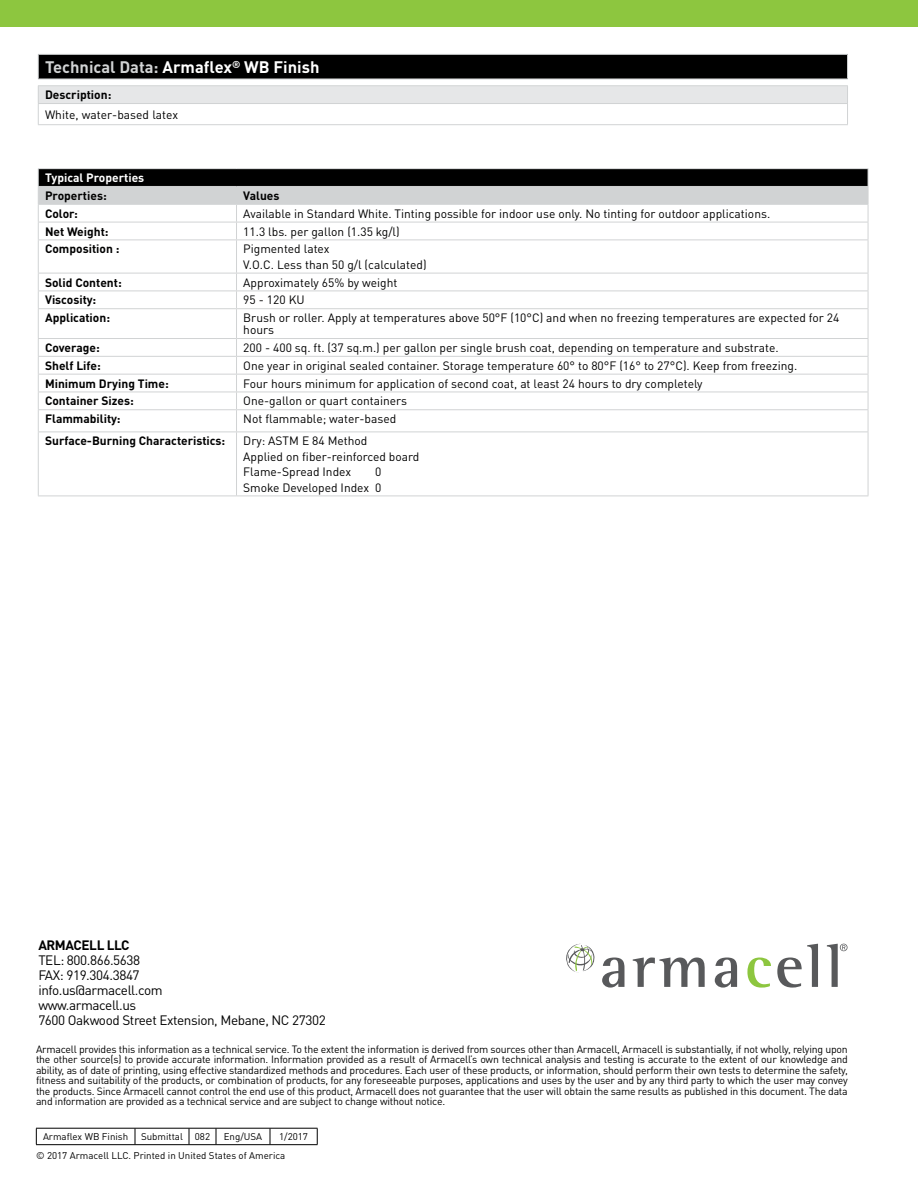
<style>
.page{position:relative;width:918px;height:1188px;background:#fff}
.page>*{position:absolute;margin:0;border:0;box-sizing:border-box;transform-origin:0 0}
.t1{font:700 16.5px "DINOT";color:#fff}
.t2{font:13.5px/15px "DINOT";letter-spacing:-.03em;color:#000}
.t3{font:700 13.5px "DINOT";letter-spacing:-.03em;color:#000}
.t4{font:12px/15.5px "DINOT";color:#000}
.t5{font:700 12px "DINOT";color:#000}
.t6{font:700 12px "DINOT";color:#fff}
.t7{font:10.5px/10.5px "DINOT";letter-spacing:-.02em;color:#000;text-align:justify}
.t8{font:9.75px "DINOT";color:#000}
.t9{font:9.6px "DINOT";color:#000}
.s1{color:#d1d3d4}
</style>
<div class="page">
<div style="left:38px;top:54px;width:810px;height:25px;background:#000"></div>
<hr style="left:38px;top:54px;width:810px;height:1px;background:#d1d3d4">
<svg style="left:38px;top:55px;width:1px;height:24px"></svg>
<svg style="left:847px;top:55px;width:1px;height:24px"></svg>
<hr style="left:38px;top:79px;width:810px;height:1px;background:#d1d3d4">
<div style="left:38px;top:86px;width:810px;height:18px;background:#e6e7e8"></div>
<hr style="left:38px;top:85px;width:810px;height:1px;background:#d1d3d4">
<hr style="left:38px;top:103px;width:810px;height:1px;background:#d1d3d4">
<svg style="left:38px;top:86px;width:1px;height:38px"></svg>
<svg style="left:847px;top:86px;width:1px;height:38px"></svg>
<hr style="left:38px;top:124px;width:810px;height:1px;background:#d1d3d4">
<hr style="left:38px;top:168px;width:199px;height:1px;background:#d1d3d4">
<hr style="left:237px;top:168px;width:631px;height:1px;background:#d1d3d4">
<svg style="left:38px;top:169px;width:831px;height:71px"></svg>
<hr style="left:38px;top:240px;width:199px;height:1px;background:#d1d3d4">
<hr style="left:38px;top:240px;width:1px;height:33px;background:#d1d3d4">
<hr style="left:237px;top:240px;width:631px;height:1px;background:#d1d3d4">
<hr style="left:236px;top:240px;width:1px;height:33px;background:#d1d3d4">
<hr style="left:868px;top:240px;width:1px;height:33px;background:#d1d3d4">
<hr style="left:38px;top:273px;width:199px;height:1px;background:#d1d3d4">
<hr style="left:237px;top:273px;width:631px;height:1px;background:#d1d3d4">
<hr style="left:38px;top:291px;width:199px;height:1px;background:#d1d3d4">
<hr style="left:237px;top:291px;width:631px;height:1px;background:#d1d3d4">
<hr style="left:38px;top:308px;width:199px;height:1px;background:#d1d3d4">
<hr style="left:237px;top:308px;width:631px;height:1px;background:#d1d3d4">
<hr style="left:38px;top:338px;width:199px;height:1px;background:#d1d3d4">
<hr style="left:237px;top:338px;width:631px;height:1px;background:#d1d3d4">
<hr style="left:38px;top:356px;width:199px;height:1px;background:#d1d3d4">
<hr style="left:237px;top:356px;width:631px;height:1px;background:#d1d3d4">
<hr style="left:38px;top:374px;width:199px;height:1px;background:#d1d3d4">
<hr style="left:237px;top:374px;width:631px;height:1px;background:#d1d3d4">
<hr style="left:38px;top:392px;width:199px;height:1px;background:#d1d3d4">
<hr style="left:237px;top:392px;width:631px;height:1px;background:#d1d3d4">
<hr style="left:38px;top:409px;width:199px;height:1px;background:#d1d3d4">
<svg style="left:38px;top:274px;width:1px;height:158px"></svg>
<hr style="left:237px;top:409px;width:631px;height:1px;background:#d1d3d4">
<svg style="left:236px;top:274px;width:1px;height:158px"></svg>
<svg style="left:868px;top:273px;width:1px;height:159px"></svg>
<hr style="left:38px;top:432px;width:199px;height:1px;background:#d1d3d4">
<hr style="left:38px;top:432px;width:1px;height:64px;background:#d1d3d4">
<hr style="left:237px;top:432px;width:631px;height:1px;background:#d1d3d4">
<hr style="left:236px;top:432px;width:1px;height:64px;background:#d1d3d4">
<hr style="left:868px;top:432px;width:1px;height:64px;background:#d1d3d4">
<hr style="left:38px;top:496px;width:199px;height:1px;background:#d1d3d4">
<hr style="left:237px;top:496px;width:631px;height:1px;background:#d1d3d4">
<div style="left:0;top:0;width:918px;height:27px;background:#8dc63f"></div>
<hr style="left:36px;top:1128px;width:99px;height:1px;background:#000">
<svg style="left:36px;top:1128px;width:1px;height:16px"></svg>
<hr style="left:135px;top:1128px;width:54px;height:1px;background:#000">
<svg style="left:135px;top:1128px;width:1px;height:16px"></svg>
<hr style="left:216px;top:1128px;width:54px;height:1px;background:#000">
<hr style="left:270px;top:1128px;width:48px;height:1px;background:#000">
<svg style="left:270px;top:1128px;width:1px;height:16px"></svg>
<svg style="left:317px;top:1128px;width:1px;height:16px"></svg>
<hr style="left:36px;top:1144px;width:99px;height:1px;background:#000">
<hr style="left:135px;top:1144px;width:54px;height:1px;background:#000">
<svg style="left:189px;top:1128px;width:28px;height:17px"></svg>
<hr style="left:216px;top:1144px;width:54px;height:1px;background:#000">
<hr style="left:270px;top:1144px;width:48px;height:1px;background:#000">
<svg style="left:602px;top:958px;width:22px;height:30px"></svg>
<svg style="left:633px;top:958px;width:72px;height:29px"></svg>
<svg style="left:715px;top:958px;width:22px;height:30px"></svg>
<svg style="left:747px;top:958px;width:24px;height:30px"></svg>
<svg style="left:777px;top:944px;width:41px;height:44px"></svg>
<svg style="left:827px;top:944px;width:21px;height:43px"></svg>
<svg style="left:566px;top:944px;width:29px;height:29px"></svg>
<h1 class="t1" style="left:45px;top:56px;width:276px"><span class="s1">Technical Data:</span> Armaflex<sup>®</sup> WB Finish</h1>
<p class="t5" style="left:45px;top:87px;width:68px">Description:</p>
<p class="t4" style="left:45px;top:106px;width:135px">White, water-based latex</p>
<p class="t6" style="left:45px;top:170px;width:101px">Typical Properties</p>
<p class="t5" style="left:45px;top:188px;width:63px">Properties:</p>
<p class="t5" style="left:243px;top:188px;width:38px">Values</p>
<p class="t5" style="left:45px;top:206px;width:34px">Color:</p>
<p class="t4" style="left:243px;top:205px;width:528px">Available in Standard White. Tinting possible for indoor use only. No tinting for outdoor applications.</p>
<p class="t5" style="left:45px;top:223px;width:65px">Net Weight:</p>
<p class="t4" style="left:243px;top:223px;width:158px">11.3 lbs. per gallon (1.35 kg/l)</p>
<p class="t5" style="left:45px;top:241px;width:76px">Composition :</p>
<p class="t4" style="left:243px;top:241px;width:185px">Pigmented latex<br>V.O.C. Less than 50 g/l (calculated)</p>
<p class="t5" style="left:45px;top:274px;width:78px">Solid Content:</p>
<p class="t4" style="left:243px;top:274px;width:156px">Approximately 65% by weight</p>
<p class="t5" style="left:45px;top:292px;width:53px">Viscosity:</p>
<p class="t4" style="left:243px;top:292px;width:63px">95 - 120 KU</p>
<p class="t5" style="left:45px;top:310px;width:67px">Application:</p>
<p class="t4" style="left:243px;top:312px;width:598px;line-height:12px">Brush or roller. Apply at temperatures above 50°F (10°C) and when no freezing temperatures are expected for 24 hours</p>
<p class="t5" style="left:45px;top:340px;width:56px">Coverage:</p>
<p class="t4" style="left:243px;top:340px;width:537px">200 - 400 sq. ft. (37 sq.m.) per gallon per single brush coat, depending on temperature and substrate.</p>
<p class="t5" style="left:45px;top:358px;width:57px">Shelf Life:</p>
<p class="t4" style="left:243px;top:358px;width:556px">One year in original sealed container. Storage temperature 60° to 80°F (16° to 27°C). Keep from freezing.</p>
<p class="t5" style="left:45px;top:375px;width:125px">Minimum Drying Time:</p>
<p class="t4" style="left:243px;top:375px;width:461px">Four hours minimum for application of second coat, at least 24 hours to dry completely</p>
<p class="t5" style="left:45px;top:393px;width:90px">Container Sizes:</p>
<p class="t4" style="left:243px;top:393px;width:165px">One-gallon or quart containers</p>
<p class="t5" style="left:45px;top:411px;width:77px">Flammability:</p>
<p class="t4" style="left:243px;top:411px;width:154px">Not flammable; water-based</p>
<p class="t5" style="left:45px;top:433px;width:182px">Surface-Burning Characteristics:</p>
<p class="t4" style="left:243px;top:433px;width:178px">Dry: ASTM E 84 Method<br>Applied on fiber-reinforced board<br>Flame-Spread Index</p>
<p class="t4" style="left:243px;top:464px;width:140px;text-align:right">0<br>Smoke Developed Index 0</p>
<p class="t3" style="left:38px;top:937px;width:93px">ARMACELL LLC</p>
<p class="t2" style="left:38px;top:953px;width:289px">TEL: 800.866.5638<br>FAX: 919.304.3847<br>info.us@armacell.com<br>www.armacell.us<br>7600 Oakwood Street Extension, Mebane, NC 27302</p>
<p class="t7" style="left:36px;top:1044px;width:813px">Armacell provides this information as a technical service. To the extent the information is derived from sources other than Armacell, Armacell is substantially, if not wholly, relying upon the other source(s) to provide accurate information. Information provided as a result of Armacell’s own technical analysis and testing is accurate to the extent of our knowledge and ability, as of date of printing, using effective standardized methods and procedures. Each user of these products, or information, should perform their own tests to determine the safety, fitness and suitability of the products, or combination of products, for any foreseeable purposes, applications and uses by the user and by any third party to which the user may convey the products. Since Armacell cannot control the end use of this product, Armacell does not guarantee that the user will obtain the same results as published in this document. The data and information are provided as a technical service and are subject to change without notice.</p>
<p class="t9" style="left:43px;top:1131px;width:87px">Armaflex WB Finish</p>
<p class="t9" style="left:141px;top:1131px;width:71px">Submittal 082</p>
<p class="t9" style="left:224px;top:1131px;width:40px">Eng/USA</p>
<p class="t9" style="left:279px;top:1131px;width:30px">1/2017</p>
<p class="t8" style="left:36px;top:1149px;width:251px">© 2017 Armacell LLC. Printed in United States of America</p>
</div>
